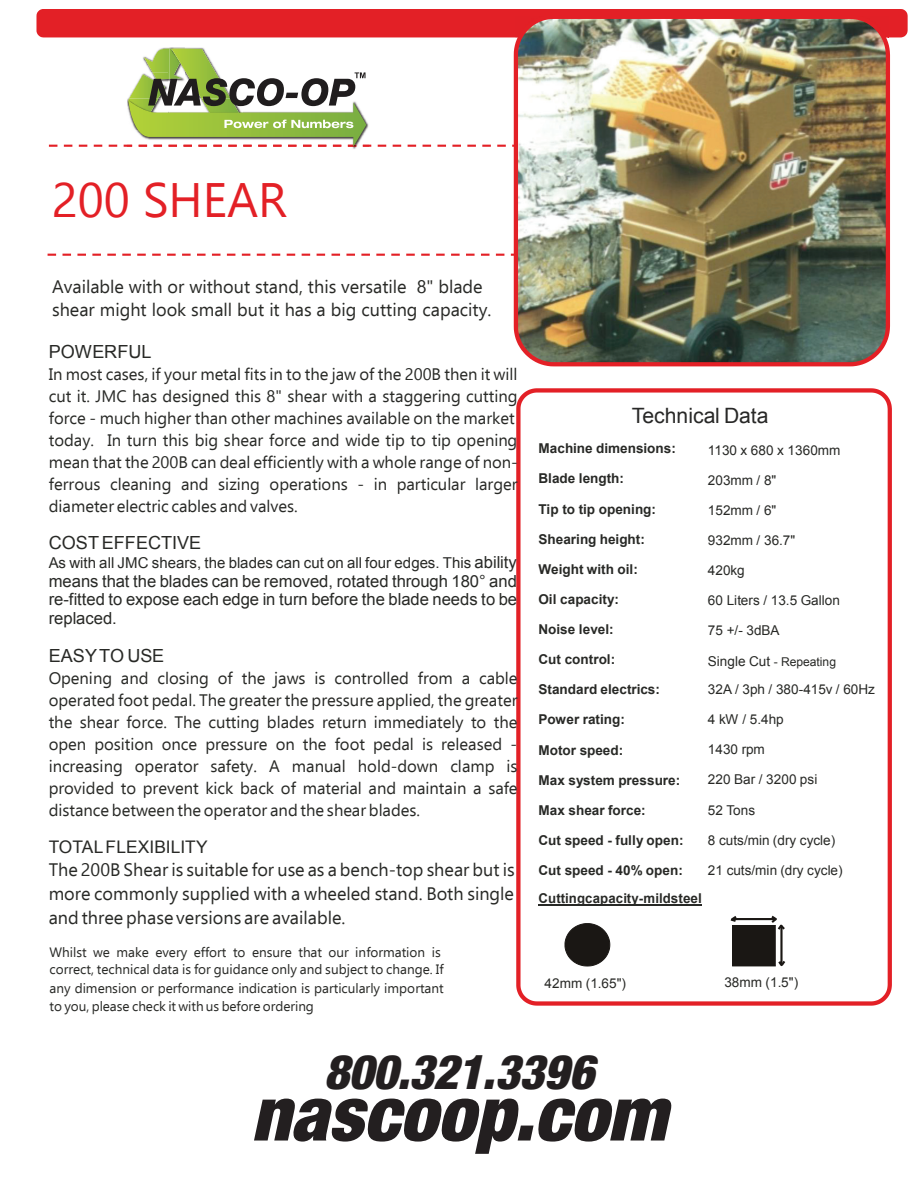
<style>
.page{position:relative;width:918px;height:1188px;background:#fff}
.page>*{position:absolute;margin:0;border:0;box-sizing:border-box;transform-origin:0 0}
.t1{font:italic 900 condensed 75.6px "Helvetica Neue LT Std";color:#231f20}
.t2{font:48.3px "Ebrima";color:#e32026}
.t3{font:italic 900 condensed 47.7px "Helvetica Neue LT Std";letter-spacing:-.01em;color:#231f20}
.t4{font:21.15px "Arial";color:#282827}
.t5{font:18.15px/23.2px "Ebrima";color:#282926}
.t6{font:18.15px "Arial";color:#282926}
.t7{font:17.4px "Arial";color:#282926}
.t8{font:16.65px/22px "Ebrima";color:#282926;text-align:justify}
.t9{font:16.65px/18.6px "Arial";color:#282926;text-align:justify}
.t10{font:15px "Arial";color:#282926}
.t11{font:700 13.5px "Arial";color:#282926}
.t12{font:13.5px/18.1px "Ebrima";color:#282926}
.t13{font:13.5px "Arial";letter-spacing:.005em;color:#282926}
.t14{font:12.15px "Arial";letter-spacing:-.005em;color:#282926}
.s1{font-size:16.65px}
.s2{font-size:13.5px}
</style>
<div class="page">
<svg style="left:48px;top:254px;width:8px;height:2px"></svg>
<svg style="left:63px;top:254px;width:8px;height:2px"></svg>
<svg style="left:77px;top:254px;width:9px;height:2px"></svg>
<svg style="left:92px;top:254px;width:9px;height:2px"></svg>
<svg style="left:107px;top:254px;width:9px;height:2px"></svg>
<svg style="left:122px;top:254px;width:9px;height:2px"></svg>
<svg style="left:137px;top:254px;width:9px;height:2px"></svg>
<svg style="left:152px;top:254px;width:9px;height:2px"></svg>
<svg style="left:167px;top:254px;width:9px;height:2px"></svg>
<svg style="left:182px;top:254px;width:9px;height:2px"></svg>
<svg style="left:197px;top:254px;width:9px;height:2px"></svg>
<svg style="left:212px;top:254px;width:8px;height:2px"></svg>
<svg style="left:227px;top:254px;width:8px;height:2px"></svg>
<svg style="left:242px;top:254px;width:8px;height:2px"></svg>
<svg style="left:257px;top:254px;width:8px;height:2px"></svg>
<svg style="left:272px;top:254px;width:8px;height:2px"></svg>
<svg style="left:287px;top:254px;width:8px;height:2px"></svg>
<svg style="left:302px;top:254px;width:8px;height:2px"></svg>
<svg style="left:317px;top:254px;width:8px;height:2px"></svg>
<svg style="left:332px;top:254px;width:8px;height:2px"></svg>
<svg style="left:346px;top:254px;width:9px;height:2px"></svg>
<svg style="left:361px;top:254px;width:9px;height:2px"></svg>
<svg style="left:376px;top:254px;width:9px;height:2px"></svg>
<svg style="left:391px;top:254px;width:9px;height:2px"></svg>
<svg style="left:406px;top:254px;width:9px;height:2px"></svg>
<svg style="left:421px;top:254px;width:9px;height:2px"></svg>
<svg style="left:436px;top:254px;width:9px;height:2px"></svg>
<svg style="left:451px;top:254px;width:9px;height:2px"></svg>
<svg style="left:466px;top:254px;width:9px;height:2px"></svg>
<svg style="left:481px;top:254px;width:9px;height:2px"></svg>
<svg style="left:496px;top:254px;width:8px;height:2px"></svg>
<div style="left:36px;top:9px;width:872px;height:28px;background:#e32026"></div>
<img style="left:512px;top:12px;width:380px;height:355px">
<svg style="left:516px;top:388px;width:376px;height:618px"></svg>
<svg style="left:565px;top:923px;width:45px;height:43px"></svg>
<svg style="left:725px;top:914px;width:62px;height:58px"></svg>
<hr style="left:538px;top:905px;width:164px;height:1px;background:#282926">
<img style="left:160px;top:47px;width:9px;height:2px">
<img style="left:169px;top:47px;width:35px;height:2px">
<img style="left:49px;top:49px;width:815px;height:98px">
<h2 class="t2" style="left:52px;top:166px;width:237px">200 SHEAR</h2>
<p class="t5" style="left:52px;top:274px;width:441px">Available with or without stand, this versatile 8" blade shear might look small but it has a big cutting capacity.</p>
<p class="t6" style="left:49px;top:340px;width:104px">POWERFUL</p>
<p class="t8" style="left:49px;top:363px;width:470px">In most cases, if your metal fits in to the jaw of the 200B then it will cut it. JMC has designed this 8" shear with a staggering cutting force - much higher than other machines available on the market</p>
<p class="t8" style="left:49px;top:429px;width:470px">today. In turn this big shear force and wide tip to tip opening mean that the 200B can deal efficiently with a whole range of non&shy;ferrous cleaning and sizing operations - in particular larger diameter electric cables and valves.</p>
<p class="t6" style="left:49px;top:531px;width:154px">COST EFFECTIVE</p>
<p class="t10" style="left:49px;top:553px;width:470px">As with all JMC shears, the blades can cut on all four edges. This <span class="s1">ability</span></p>
<p class="t9" style="left:49px;top:572px;width:470px">means that the blades can be removed, rotated through 180° and re-fitted to expose each edge in turn before the blade needs to be replaced.</p>
<p class="t6" style="left:49px;top:644px;width:117px">EASY TO USE</p>
<p class="t8" style="left:49px;top:667px;width:470px">Opening and closing of the jaws is controlled from a cable operated foot pedal. The greater the pressure applied, the greater the shear force. The cutting blades return immediately to the open position once pressure on the foot pedal is released - increasing operator safety. A manual hold-down clamp is provided to prevent kick back of material and maintain a safe distance between the operator and the shear blades.</p>
<p class="t7" style="left:49px;top:835px;width:161px">TOTAL FLEXIBILITY</p>
<p class="t5" style="left:49px;top:857px;width:468px">The 200B Shear is suitable for use as a bench-top shear but is</p>
<p class="t4" style="left:632px;top:401px;width:138px">Technical Data</p>
<p class="t11" style="left:538px;top:439px;width:139px">Machine dimensions:</p>
<p class="t11" style="left:538px;top:470px;width:87px">Blade length:</p>
<p class="t11" style="left:538px;top:500px;width:119px">Tip to tip opening:</p>
<p class="t11" style="left:538px;top:530px;width:108px">Shearing height:</p>
<p class="t11" style="left:538px;top:560px;width:101px">Weight with oil:</p>
<p class="t11" style="left:538px;top:590px;width:82px">Oil capacity:</p>
<p class="t11" style="left:538px;top:620px;width:77px">Noise level:</p>
<p class="t11" style="left:538px;top:650px;width:78px">Cut control:</p>
<p class="t11" style="left:538px;top:681px;width:123px">Standard electrics:</p>
<p class="t11" style="left:538px;top:711px;width:88px">Power rating:</p>
<p class="t11" style="left:538px;top:741px;width:86px">Motor speed:</p>
<p class="t11" style="left:538px;top:771px;width:143px">Max system pressure:</p>
<p class="t11" style="left:538px;top:801px;width:109px">Max shear force:</p>
<p class="t11" style="left:538px;top:831px;width:147px">Cut speed - fully open:</p>
<p class="t11" style="left:538px;top:862px;width:146px">Cut speed - 40% open:</p>
<p class="t13" style="left:708px;top:441px;width:134px">1130 x 680 x 1360mm</p>
<p class="t13" style="left:708px;top:471px;width:70px">203mm / 8"</p>
<p class="t13" style="left:708px;top:501px;width:70px">152mm / 6"</p>
<p class="t13" style="left:708px;top:531px;width:89px">932mm / 36.7"</p>
<p class="t13" style="left:708px;top:562px;width:38px">420kg</p>
<p class="t13" style="left:708px;top:592px;width:134px">60 Liters / 13.5 Gallon</p>
<p class="t13" style="left:708px;top:622px;width:73px">75 +/- 3dBA</p>
<p class="t14" style="left:708px;top:653px;width:130px"><span class="s2">Single Cut</span> - Repeating</p>
<p class="t13" style="left:708px;top:680px;width:169px">32A / 3ph / 380-415v / 60Hz</p>
<p class="t13" style="left:708px;top:711px;width:77px">4 kW / 5.4hp</p>
<p class="t13" style="left:708px;top:741px;width:59px">1430 rpm</p>
<p class="t13" style="left:708px;top:771px;width:111px">220 Bar / 3200 psi</p>
<p class="t13" style="left:708px;top:801px;width:49px">52 Tons</p>
<p class="t13" style="left:708px;top:831px;width:129px">8 cuts/min (dry cycle)</p>
<p class="t13" style="left:708px;top:861px;width:136px">21 cuts/min (dry cycle)</p>
<p class="t5" style="left:49px;top:881px;width:467px;line-height:24.2px">more commonly supplied with a wheeled stand. Both single and three phase versions are available.</p>
<p class="t11" style="left:538px;top:889px;width:165px">Cutting capacity - mild steel</p>
<p class="t12" style="left:50px;top:942px;width:396px">Whilst we make every effort to ensure that our information is correct, technical data is for guidance only and subject to change. If any dimension or performance indication is particularly important to you, please check it with us before ordering</p>
<p class="t13" style="left:545px;top:975px;width:83px">42mm (1.65")</p>
<p class="t13" style="left:724px;top:973px;width:75px">38mm (1.5")</p>
<h3 class="t3" style="left:324px;top:1043px;width:271px">800.321.3396</h3>
<h1 class="t1" style="left:251px;top:1067px;width:417px">nascoop.com</h1>
</div>
